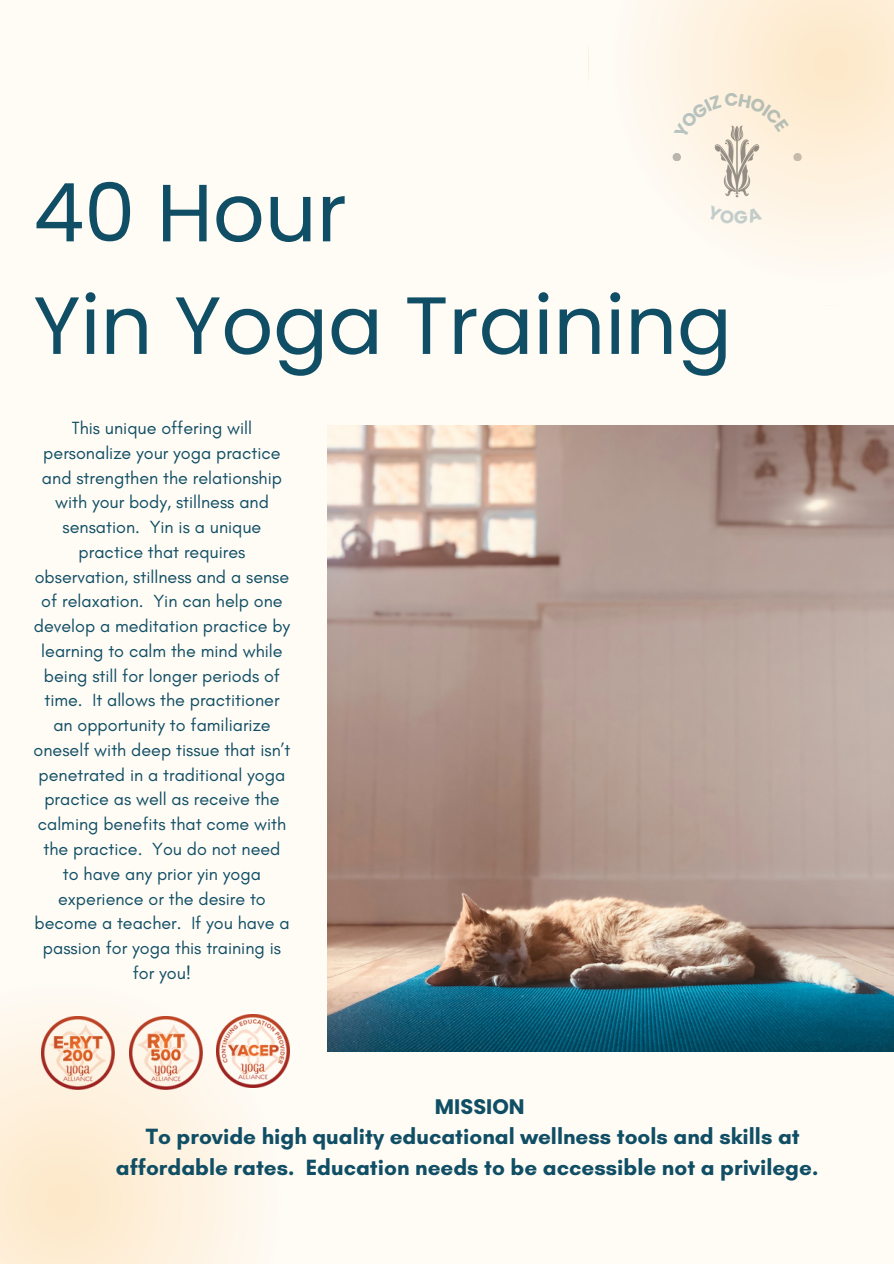
<style>
.page{position:relative;width:894px;height:1264px;background:#fff}
.page>*{position:absolute;margin:0;border:0;box-sizing:border-box;transform-origin:0 0}
.t1{font:81px/112.5px "Poppins";color:#0f4e64}
.t2{font:700 22.5px/30.3px "Glacial Indifference";color:#0f4e64;text-align:center}
.t3{font:700 21px "Poppins";color:#0f4e64}
.t4{font:18px/24.8px "Glacial Indifference";color:#0f4e64;text-align:center}
</style>
<div class="page">
<div style="left:0;top:0;width:893px;height:1263px;background:#fffbf5"></div>
<img style="left:327px;top:425px;width:566px;height:626px">
<svg style="left:588px;top:0;width:305px;height:237px"></svg>
<svg style="left:0;top:1029px;width:263px;height:234px;fill:#fef1dd"></svg>
<svg style="left:672px;top:153px;width:8px;height:8px"></svg>
<svg style="left:793px;top:153px;width:8px;height:8px"></svg>
<img style="left:692px;top:86px;width:89px;height:151px">
<img style="left:42px;top:1016px;width:73px;height:73px">
<img style="left:129px;top:1016px;width:73px;height:73px">
<img style="left:217px;top:1014px;width:73px;height:73px">
<svg style="left:706px;top:205px;width:56px;height:19px"></svg>
<svg style="left:673px;top:93px;width:116px;height:46px"></svg>
<p class="t1" style="left:33px;top:157px;width:700px">40 Hour<br>Yin Yoga Training</p>
<p class="t4" style="left:34px;top:415px;width:258px">This unique offering will personalize your yoga practice and strengthen the relationship with your body, stillness and sensation. Yin is a unique practice that requires observation, stillness and a sense of relaxation. Yin can help one develop a meditation practice by learning to calm the mind while being still for longer periods of time. It allows the practitioner an opportunity to familiarize oneself with deep tissue that isn’t penetrated in a traditional yoga practice as well as receive the calming benefits that come with the practice. You do not need to have any prior yin yoga experience or the desire to become a teacher. If you have a passion for yoga this training is for you!</p>
<h1 class="t3" style="left:435px;top:1091px;width:91px">MISSION</h1>
<h4 class="t2" style="left:116px;top:1121px;width:703px">To provide high quality educational wellness tools and skills at affordable rates. Education needs to be accessible not a privilege.</h4>
</div>
